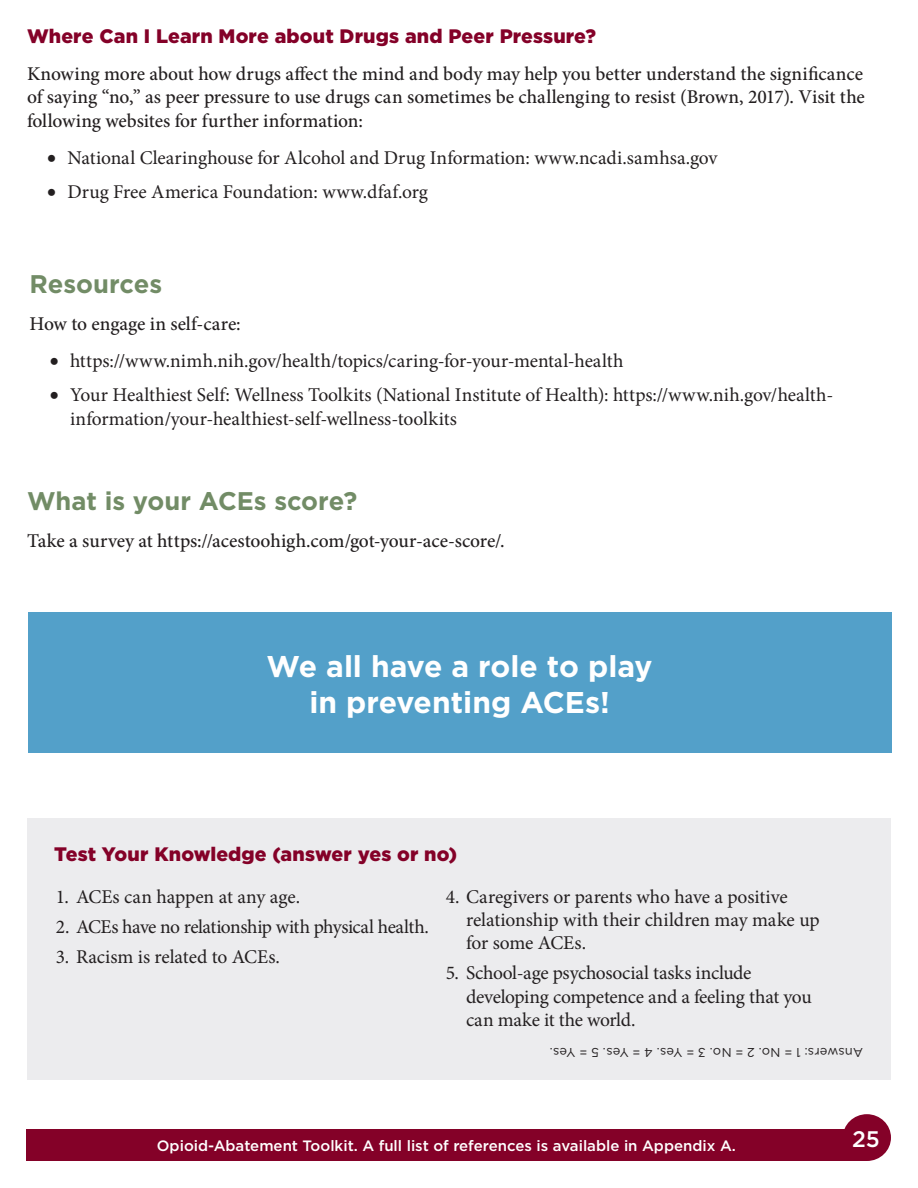
<style>
.page{position:relative;width:918px;height:1188px;background:#fff}
.page>*{position:absolute;margin:0;border:0;box-sizing:border-box;transform-origin:0 0}
.t1{font:700 30px/36px "Gotham";color:#fff;text-align:center}
.t2{font:700 25.5px "Gotham";letter-spacing:-.005em;color:#728c66}
.t3{font:500 22.5px "Gotham";color:#fff}
.t4{font:19.5px/23.4px "Minion Pro";letter-spacing:-.005em;color:#231f20}
.t5{font:500 19.5px/23.4px "Minion Pro";letter-spacing:-.005em;color:#231f20;text-align:justify}
.t6{font:900 19.5px "Gotham";letter-spacing:.005em;color:#840128}
.t7{font:19.5px "Minion Pro";letter-spacing:-.025em;color:#231f20}
.t8{font:500 15px "Gotham";color:#fff}
.t9{font:12.75px "Gotham";letter-spacing:.015em;color:#231f20}
</style>
<div class="page">
<div style="left:26px;top:1130px;width:841px;height:31px;background:#840128"></div>
<div style="left:843px;top:1114px;width:48px;height:47px;background:#840128;border-radius:50%"></div>
<div style="left:27px;top:819px;width:864px;height:261px;background:#ececee"></div>
<div style="left:28px;top:612px;width:864px;height:141px;background:#53a0c9"></div>
<h3 class="t6" style="left:27px;top:23px;width:570px">Where Can I Learn More about Drugs and Peer Pressure?</h3>
<p class="t5" style="left:27px;top:62px;width:839px">Knowing more about how drugs affect the mind and body may help you better understand the significance of saying “no,” as peer pressure to use drugs can sometimes be challenging to resist (Brown, 2017). Visit the following websites for further information:</p>
<p class="t4" style="left:47px;top:146px;width:672px">• National Clearinghouse for Alcohol and Drug Information: www.ncadi.samhsa.gov</p>
<p class="t4" style="left:47px;top:180px;width:382px">• Drug Free America Foundation: www.dfaf.org</p>
<h2 class="t2" style="left:30px;top:267px;width:134px">Resources</h2>
<p class="t5" style="left:30px;top:312px;width:213px">How to engage in self-care:</p>
<p class="t4" style="left:50px;top:349px;width:575px">• https://www.nimh.nih.gov/health/topics/caring-for-your-mental-health</p>
<p class="t4" style="left:70px;top:384px;width:765px;text-indent:-20px">• Your Healthiest Self: Wellness Toolkits (National Institute of Health): https://www.nih.gov/health&shy;information/your-healthiest-self-wellness-toolkits</p>
<h2 class="t2" style="left:27px;top:484px;width:332px">What is your ACEs score?</h2>
<p class="t5" style="left:27px;top:529px;width:479px">Take a survey at https://acestoohigh.com/got-your-ace-score/.</p>
<h2 class="t1" style="left:266px;top:648px;width:388px">We all have a role to play in preventing ACEs!</h2>
<h3 class="t6" style="left:54px;top:841px;width:405px">Test Your Knowledge (answer yes or no)</h3>
<p class="t4" style="left:56px;top:885px;width:246px">1. ACEs can happen at any age.</p>
<p class="t7" style="left:56px;top:913px;width:375px">2. ACEs have no relationship with physical health.</p>
<p class="t4" style="left:56px;top:945px;width:226px">3. Racism is related to ACEs.</p>
<p class="t4" style="left:466px;top:885px;width:355px;text-indent:-20px">4. Caregivers or parents who have a positive relationship with their children may make up for some ACEs.</p>
<p class="t4" style="left:466px;top:962px;width:347px;text-indent:-20px">5. School-age psychosocial tasks include developing competence and a feeling that you can make it the world.</p>
<p class="t9" style="left:863px;top:1060px;width:315px;rotate:-180deg">Answers: 1 = No. 2 = No. 3 = Yes. 4 = Yes. 5 = Yes.</p>
<p class="t8" style="left:157px;top:1136px;width:580px">Opioid-Abatement Toolkit. A full list of references is available in Appendix A.</p>
<p class="t3" style="left:852px;top:1124px;width:29px">25</p>
</div>
